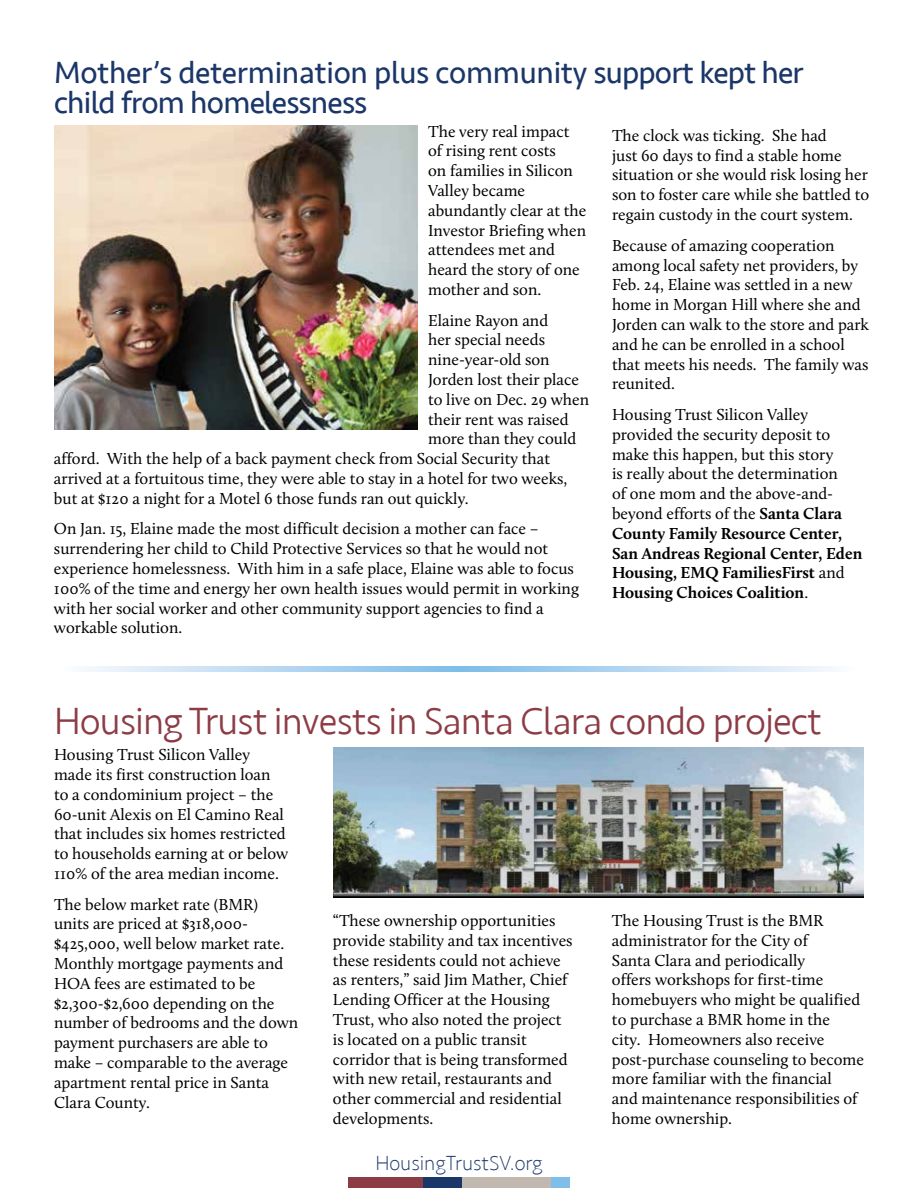
<style>
.page{position:relative;width:918px;height:1188px;background:#fff}
.page>*{position:absolute;margin:0;border:0;box-sizing:border-box;transform-origin:0 0}
.t1{font:300 39px "Seravek";letter-spacing:-.025em;color:#8d3c45}
.t2{font:31.5px/30px "Seravek";letter-spacing:-.025em;color:#1b3668}
.t3{font:200 21px "Seravek";color:#1b3668}
.t4{font:16.5px/19.8px "Calluna";color:#000}
.s1{font-weight:700}
</style>
<div class="page">
<div style="left:481px;top:1177px;width:89px;height:11px;background:#7fbee8"></div>
<div style="left:348px;top:1177px;width:78px;height:11px;background:#8d3c45"></div>
<div style="left:423px;top:1177px;width:41px;height:11px;background:#1b3668"></div>
<div style="left:462px;top:1177px;width:89px;height:11px;background:#c1b8af"></div>
<svg style="left:85px;top:667px;width:374px;height:4px"></svg>
<svg style="left:459px;top:667px;width:375px;height:4px"></svg>
<img style="left:54px;top:126px;width:363px;height:304px">
<img style="left:333px;top:748px;width:530px;height:150px">
<h2 class="t2" style="left:54px;top:58px;width:752px">Mother’s determination plus community support kept her child from homelessness</h2>
<p class="t4" style="left:428px;top:121px;width:160px">The very real impact of rising rent costs<br>on families in Silicon<br>Valley became abundantly clear at the<br>Investor Briefing when attendees met and heard the story of one mother and son.</p>
<p class="t4" style="left:428px;top:310px;width:122px">Elaine Rayon and</p>
<p class="t4" style="left:428px;top:330px;width:118px">her special needs</p>
<p class="t4" style="left:428px;top:350px;width:123px">nine-year-old son</p>
<p class="t4" style="left:428px;top:369px;width:152px">Jorden lost their place</p>
<p class="t4" style="left:428px;top:389px;width:163px">to live on Dec. 29 when</p>
<p class="t4" style="left:428px;top:409px;width:142px">their rent was raised</p>
<p class="t4" style="left:428px;top:429px;width:150px">more than they could</p>
<p class="t4" style="left:54px;top:449px;width:498px">afford. With the help of a back payment check from Social Security that</p>
<p class="t4" style="left:54px;top:468px;width:515px">arrived at a fortuitous time, they were able to stay in a hotel for two weeks,</p>
<p class="t4" style="left:54px;top:488px;width:416px">but at $120 a night for a Motel 6 those funds ran out quickly.</p>
<p class="t4" style="left:54px;top:519px;width:526px">On Jan. 15, Elaine made the most difficult decision a mother can face – surrendering her child to Child Protective Services so that he would not experience homelessness. With him in a safe place, Elaine was able to focus 100% of the time and energy her own health issues would permit in working with her social worker and other community support agencies to find a workable solution.</p>
<p class="t4" style="left:612px;top:125px;width:259px">The clock was ticking. She had<br>just 60 days to find a stable home situation or she would risk losing her son to foster care while she battled to regain custody in the court system.</p>
<p class="t4" style="left:612px;top:235px;width:259px">Because of amazing cooperation among local safety net providers, by<br>Feb. 24, Elaine was settled in a new home in Morgan Hill where she and<br>Jorden can walk to the store and park and he can be enrolled in a school that meets his needs. The family was reunited.</p>
<p class="t4" style="left:612px;top:404px;width:252px">Housing Trust Silicon Valley provided the security deposit to make this happen, but this story<br>is really about the determination<br>of one mom and the above-and&shy;beyond efforts of the <span class="s1">Santa Clara<br>County Family Resource Center,<br>San Andreas Regional Center, Eden<br>Housing, EMQ FamiliesFirst</span> and<br><span class="s1">Housing Choices Coalition</span>.</p>
<h1 class="t1" style="left:54px;top:698px;width:769px">Housing Trust invests in Santa Clara condo project</h1>
<p class="t4" style="left:54px;top:745px;width:236px">Housing Trust Silicon Valley made its first construction loan to a condominium project – the<br>60-unit Alexis on El Camino Real that includes six homes restricted to households earning at or below<br>110% of the area median income.</p>
<p class="t4" style="left:54px;top:894px;width:246px">The below market rate (BMR)<br>units are priced at $318,000- $425,000, well below market rate.<br>Monthly mortgage payments and<br>HOA fees are estimated to be $2,300-$2,600 depending on the number of bedrooms and the down payment purchasers are able to make – comparable to the average apartment rental price in Santa<br>Clara County.</p>
<p class="t4" style="left:333px;top:910px;width:241px">“These ownership opportunities provide stability and tax incentives these residents could not achieve as renters,” said Jim Mather, Chief<br>Lending Officer at the Housing<br>Trust, who also noted the project is located on a public transit corridor that is being transformed with new retail, restaurants and other commercial and residential developments.</p>
<p class="t4" style="left:612px;top:910px;width:253px">The Housing Trust is the BMR administrator for the City of<br>Santa Clara and periodically<br>offers workshops for first-time homebuyers who might be qualified to purchase a BMR home in the<br>city. Homeowners also receive post-purchase counseling to become more familiar with the financial<br>and maintenance responsibilities of home ownership.</p>
<p class="t3" style="left:375px;top:1151px;width:169px">HousingTrustSV.org</p>
</div>
